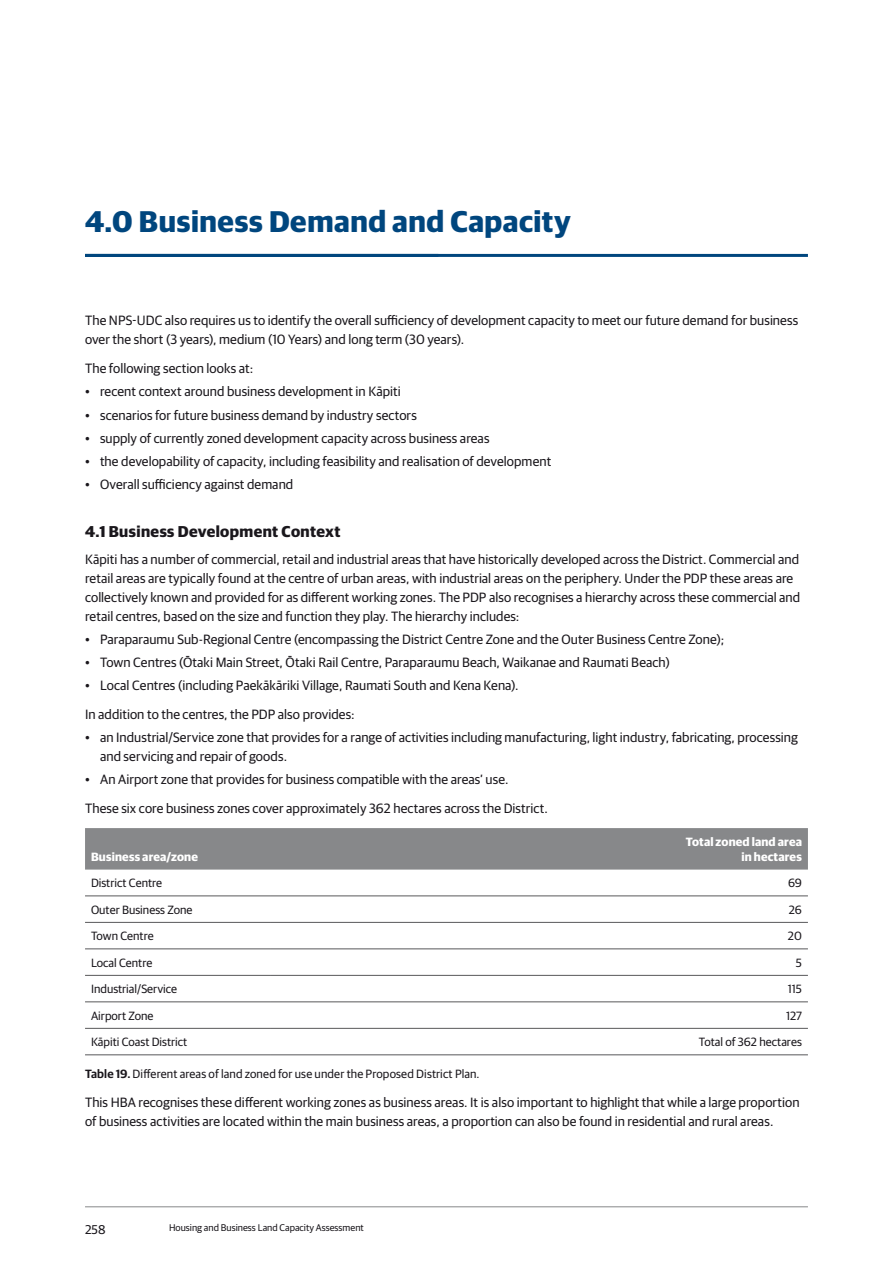
<style>
.page{position:relative;width:893px;height:1263px;background:#fff}
.page>*{position:absolute;margin:0;border:0;box-sizing:border-box;transform-origin:0 0}
.t1{font:700 30px "Guardian Sans";letter-spacing:.02em;color:#00467e}
.t2{font:700 15.75px "Guardian Sans";letter-spacing:.025em;color:#1a171c}
.t3{font:13.5px/18.8px "Guardian Sans";letter-spacing:.005em;color:#1a171c}
.t4{font:12.75px "Guardian Sans";color:#1a171c}
.t5{font:12px "Guardian Sans";color:#1a171c}
.t6{font:700 12px/15px "Guardian Sans";letter-spacing:.015em;color:#fff;text-align:right}
.t7{font:9.75px "Guardian Sans";color:#1a171c}
.s1{font-weight:600}
</style>
<div class="page">
<hr style="left:85px;top:254px;width:723px;height:3px;background:#00467e">
<hr style="left:85px;top:1206px;width:723px;height:1px;background:#87888a">
<div style="left:85px;top:828px;width:723px;height:41px;background:#87888a"></div>
<hr style="left:85px;top:896px;width:185px;height:1px;background:#58585a">
<hr style="left:270px;top:896px;width:538px;height:1px;background:#58585a">
<hr style="left:85px;top:922px;width:185px;height:1px;background:#58585a">
<hr style="left:270px;top:922px;width:538px;height:1px;background:#58585a">
<hr style="left:85px;top:949px;width:185px;height:1px;background:#58585a">
<hr style="left:270px;top:949px;width:538px;height:1px;background:#58585a">
<hr style="left:85px;top:975px;width:185px;height:1px;background:#58585a">
<hr style="left:270px;top:975px;width:538px;height:1px;background:#58585a">
<hr style="left:85px;top:1001px;width:185px;height:1px;background:#58585a">
<hr style="left:270px;top:1001px;width:538px;height:1px;background:#58585a">
<hr style="left:85px;top:1028px;width:185px;height:1px;background:#58585a">
<hr style="left:270px;top:1028px;width:538px;height:1px;background:#58585a">
<hr style="left:85px;top:1054px;width:185px;height:1px;background:#58585a">
<hr style="left:270px;top:1054px;width:538px;height:1px;background:#58585a">
<h1 class="t1" style="left:85px;top:199px;width:487px">4.0 Business Demand and Capacity</h1>
<p class="t3" style="left:85px;top:310px;width:715px">The NPS-UDC also requires us to identify the overall sufficiency of development capacity to meet our future demand for business over the short (3 years), medium (10 Years) and long term (30 years).</p>
<p class="t3" style="left:85px;top:358px;width:170px">The following section looks at:</p>
<p class="t3" style="left:85px;top:381px;width:317px">• recent context around business development in Kāpiti</p>
<p class="t3" style="left:85px;top:404px;width:333px">• scenarios for future business demand by industry sectors</p>
<p class="t3" style="left:85px;top:427px;width:406px">• supply of currently zoned development capacity across business areas</p>
<p class="t3" style="left:85px;top:450px;width:468px">• the developability of capacity, including feasibility and realisation of development</p>
<p class="t3" style="left:85px;top:473px;width:210px">• Overall sufficiency against demand</p>
<p class="t2" style="left:85px;top:520px;width:257px">4.1 Business Development Context</p>
<p class="t3" style="left:85px;top:549px;width:717px">Kāpiti has a number of commercial, retail and industrial areas that have historically developed across the District. Commercial and retail areas are typically found at the centre of urban areas, with industrial areas on the periphery. Under the PDP these areas are collectively known and provided for as different working zones. The PDP also recognises a hierarchy across these commercial and retail centres, based on the size and function they play. The hierarchy includes:</p>
<p class="t3" style="left:85px;top:629px;width:641px">• Paraparaumu Sub-Regional Centre (encompassing the District Centre Zone and the Outer Business Centre Zone);</p>
<p class="t3" style="left:85px;top:652px;width:586px">• Town Centres (Ōtaki Main Street, Ōtaki Rail Centre, Paraparaumu Beach, Waikanae and Raumati Beach)</p>
<p class="t3" style="left:85px;top:669px;width:435px;line-height:29.4px">• Local Centres (including Paekākāriki Village, Raumati South and Kena Kena).<br>In addition to the centres, the PDP also provides:</p>
<p class="t3" style="left:100px;top:727px;width:699px;text-indent:-15px">• an Industrial/Service zone that provides for a range of activities including manufacturing, light industry, fabricating, processing and servicing and repair of goods.</p>
<p class="t3" style="left:85px;top:763px;width:464px;line-height:29.4px">• An Airport zone that provides for business compatible with the areas’ use.<br>These six core business zones cover approximately 362 hectares across the District.</p>
<p class="t6" style="left:91px;top:848px;width:108px">Business area/zone</p>
<p class="t6" style="left:686px;top:833px;width:118px">Total zoned land area in hectares</p>
<p class="t5" style="left:91px;top:875px;width:73px">District Centre</p>
<p class="t5" style="left:788px;top:875px;width:15px">69</p>
<p class="t5" style="left:91px;top:901px;width:103px">Outer Business Zone</p>
<p class="t5" style="left:789px;top:901px;width:15px">26</p>
<p class="t5" style="left:91px;top:928px;width:64px">Town Centre</p>
<p class="t5" style="left:788px;top:928px;width:15px">20</p>
<p class="t5" style="left:91px;top:954px;width:63px">Local Centre</p>
<p class="t5" style="left:796px;top:954px;width:8px">5</p>
<p class="t5" style="left:91px;top:980px;width:88px">Industrial/Service</p>
<p class="t5" style="left:788px;top:980px;width:16px">115</p>
<p class="t5" style="left:91px;top:1007px;width:64px">Airport Zone</p>
<p class="t5" style="left:786px;top:1007px;width:17px">127</p>
<p class="t5" style="left:91px;top:1033px;width:98px">Kāpiti Coast District</p>
<p class="t5" style="left:699px;top:1033px;width:105px">Total of 362 hectares</p>
<p class="t5" style="left:85px;top:1065px;width:396px"><span class="s1">Table 19.</span> Different areas of land zoned for use under the Proposed District Plan.</p>
<p class="t3" style="left:85px;top:1092px;width:716px">This HBA recognises these different working zones as business areas. It is also important to highlight that while a large proportion of business activities are located within the main business areas, a proportion can also be found in residential and rural areas.</p>
<p class="t4" style="left:85px;top:1220px;width:22px">258</p>
<p class="t7" style="left:169px;top:1221px;width:196px">Housing and Business Land Capacity Assessment</p>
</div>
